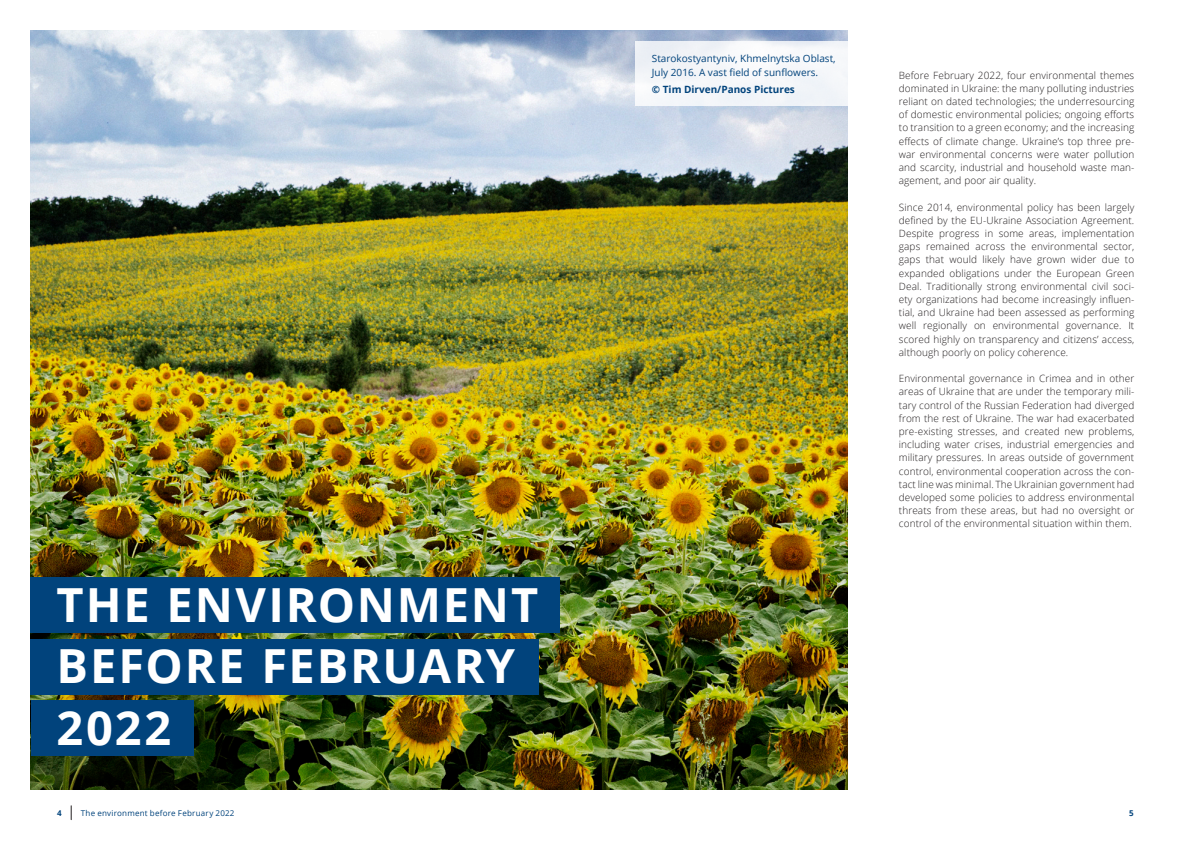
<style>
.page{position:relative;width:1191px;height:842px;background:#fff}
.page>*{position:absolute;margin:0;border:0;box-sizing:border-box;transform-origin:0 0}
.t1{font:700 47px "Open Sans";letter-spacing:.04em;color:#fff}
.t2{font:300 10px/13.2px "Open Sans";letter-spacing:.01em;color:#231f20;text-align:justify}
.t3{font:10px "Open Sans";color:#01437c}
.t4{font:700 10px "Open Sans";color:#01437c}
._5_Legende{font:8px "Open Sans";letter-spacing:.025em;color:#01437c}
._5_Legende-2{font:700 8px "Open Sans";color:#01437c}
</style>
<div class="page">
<img style="left:31px;top:31px;width:816px;height:758px">
<div style="left:635px;top:41px;width:226px;height:65px;background:#f4f6f9"></div>
<svg style="left:71px;top:806px;width:1px;height:14px"></svg>
<div style="left:31px;top:577px;width:529px;height:56px;background:#01437c"></div>
<div style="left:31px;top:639px;width:508px;height:55px;background:#01437c"></div>
<div style="left:31px;top:700px;width:162px;height:56px;background:#01437c"></div>
<p class="t1" style="left:57px;top:571px;width:483px">THE ENVIRONMENT</p>
<p class="t1" style="left:57px;top:633px;width:460px">BEFORE FEBRUARY</p>
<p class="t1" style="left:57px;top:694px;width:116px">2022</p>
<p class="t3" style="left:652px;top:51px;width:185px">Starokostyantyniv, Khmelnytska Oblast,</p>
<p class="t3" style="left:652px;top:65px;width:168px">July 2016. A vast field of sunflowers.</p>
<p class="t4" style="left:652px;top:82px;width:144px">© Tim Dirven/Panos Pictures</p>
<p class="t2" style="left:899px;top:68px;width:237px">Before February 2022, four environmental themes dominated in Ukraine: the many polluting industries reliant on dated technologies; the underresourcing of domestic environmental policies; ongoing efforts to transition to a green economy; and the increasing effects of climate change. Ukraine’s top three pre&shy;war environmental concerns were water pollution and scarcity, industrial and household waste man&shy;agement, and poor air quality.</p>
<p class="t2" style="left:899px;top:200px;width:237px">Since 2014, environmental policy has been largely defined by the EU-Ukraine Association Agreement.<br>Despite progress in some areas, implementation gaps remained across the environmental sector, gaps that would likely have grown wider due to expanded obligations under the European Green Deal. Traditionally strong environmental civil soci&shy;ety organizations had become increasingly influen&shy;tial, and Ukraine had been assessed as performing well regionally on environmental governance. It scored highly on transparency and citizens’ access, although poorly on policy coherence.</p>
<p class="t2" style="left:899px;top:372px;width:237px">Environmental governance in Crimea and in other areas of Ukraine that are under the temporary mili&shy;tary control of the Russian Federation had diverged from the rest of Ukraine. The war had exacerbated pre-existing stresses, and created new problems, including water crises, industrial emergencies and military pressures. In areas outside of government control, environmental cooperation across the con&shy;tact line was minimal. The Ukrainian government had developed some policies to address environmental threats from these areas, but had no oversight or control of the environmental situation within them.</p>
<p class="_5_Legende-2" style="left:57px;top:807px;width:6px">4</p>
<p class="_5_Legende" style="left:81px;top:807px;width:155px">The environment before February 2022</p>
<p class="_5_Legende-2" style="left:1129px;top:807px;width:6px">5</p>
</div>
